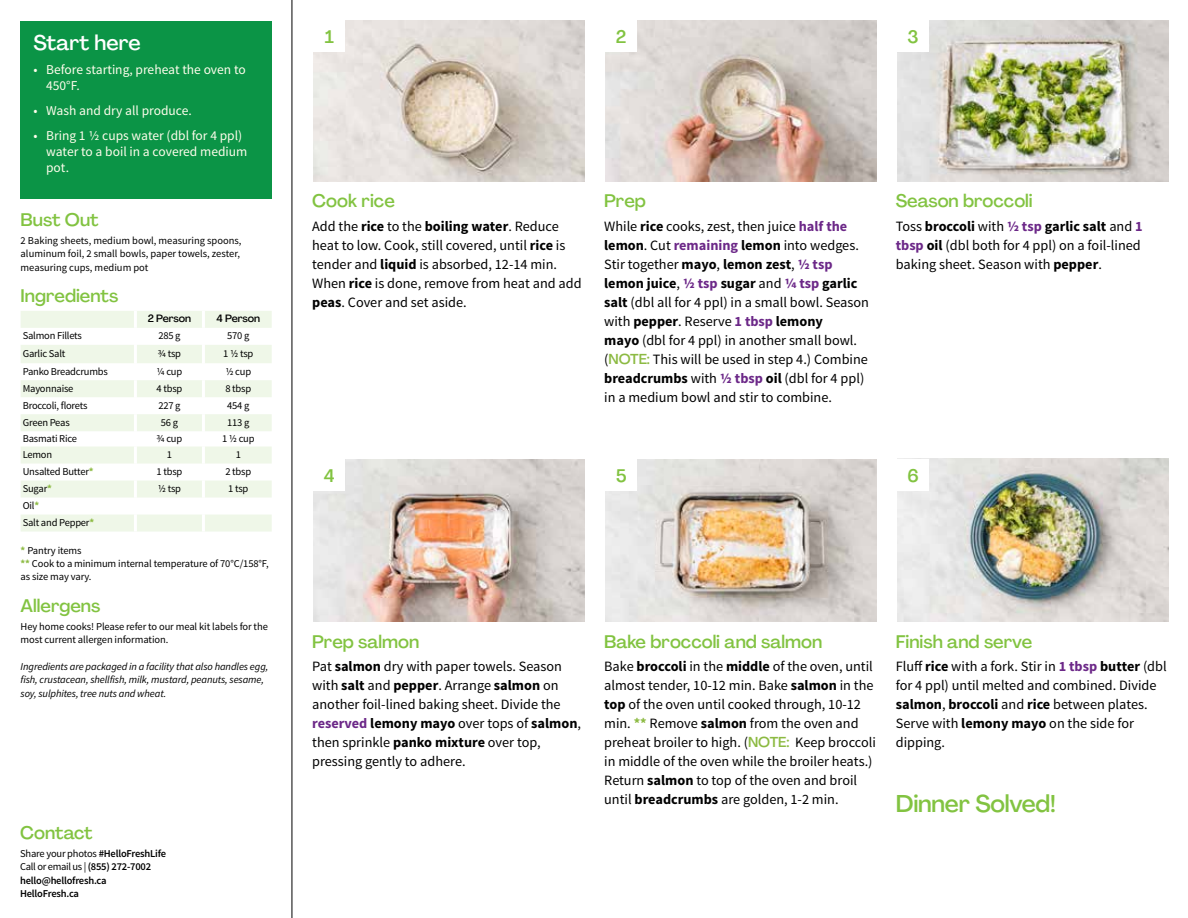
<style>
.page{position:relative;width:1188px;height:918px;background:#fff}
.page>*{position:absolute;margin:0;border:0;box-sizing:border-box;transform-origin:0 0}
.t1{font:500 24px "Agrandir";letter-spacing:-.01em;color:#82c341}
.t2{font:500 21px "Agrandir";color:#fff}
.t3{font:500 18px "Agrandir";color:#82c341}
.t4{font:14.25px/19px "Source Sans Pro";color:#000}
.t5{font:13.5px/16.2px "Source Sans Pro";color:#fffdec}
.t6{font:10.5px/13.5px "Source Sans Pro";letter-spacing:-.01em;color:#000}
.t7{font:italic 10.5px/13.5px "Source Sans Pro";letter-spacing:-.01em;color:#000}
.t8{font:600 10.5px/13.5px "Source Sans Pro";letter-spacing:-.02em;color:#000}
.t9{font:500 10.5px "Agrandir";letter-spacing:-.01em;color:#000}
.s1{font-weight:700;color:#8cba42}
.s2{font-weight:400}
.s3{font-weight:700}
.s4{font-weight:700;color:#6c2888}
.s5{font-family:"Agrandir";font-weight:500;color:#8cba42}
</style>
<div class="page">
<hr style="left:292px;top:0;width:1px;height:918px;background:#000">
<svg style="left:21px;top:311px;width:251px;height:221px;fill:#eff7e8"></svg>
<hr style="left:134px;top:311px;width:3px;height:17px;background:#fff">
<hr style="left:202px;top:311px;width:3px;height:17px;background:#fff">
<hr style="left:134px;top:328px;width:3px;height:17px;background:#fff">
<hr style="left:202px;top:328px;width:3px;height:17px;background:#fff">
<hr style="left:134px;top:345px;width:3px;height:18px;background:#fff">
<hr style="left:202px;top:345px;width:3px;height:18px;background:#fff">
<hr style="left:134px;top:363px;width:3px;height:17px;background:#fff">
<hr style="left:202px;top:363px;width:3px;height:17px;background:#fff">
<hr style="left:134px;top:380px;width:3px;height:17px;background:#fff">
<hr style="left:202px;top:380px;width:3px;height:17px;background:#fff">
<hr style="left:134px;top:397px;width:3px;height:17px;background:#fff">
<hr style="left:202px;top:397px;width:3px;height:17px;background:#fff">
<hr style="left:134px;top:414px;width:3px;height:17px;background:#fff">
<hr style="left:202px;top:414px;width:3px;height:17px;background:#fff">
<hr style="left:134px;top:431px;width:3px;height:16px;background:#fff">
<hr style="left:202px;top:431px;width:3px;height:16px;background:#fff">
<hr style="left:134px;top:447px;width:3px;height:17px;background:#fff">
<hr style="left:202px;top:447px;width:3px;height:17px;background:#fff">
<hr style="left:134px;top:464px;width:3px;height:17px;background:#fff">
<hr style="left:202px;top:464px;width:3px;height:17px;background:#fff">
<hr style="left:134px;top:481px;width:3px;height:17px;background:#fff">
<hr style="left:202px;top:481px;width:3px;height:17px;background:#fff">
<hr style="left:134px;top:498px;width:3px;height:17px;background:#fff">
<hr style="left:202px;top:498px;width:3px;height:17px;background:#fff">
<hr style="left:134px;top:515px;width:3px;height:17px;background:#fff">
<hr style="left:202px;top:515px;width:3px;height:17px;background:#fff">
<div style="left:21px;top:21px;width:251px;height:177px;background:#0b9446"></div>
<img style="left:313px;top:459px;width:272px;height:162px">
<div style="left:313px;top:459px;width:32px;height:32px;background:#fff"></div>
<img style="left:605px;top:459px;width:272px;height:162px">
<div style="left:605px;top:459px;width:32px;height:32px;background:#fff"></div>
<img style="left:897px;top:459px;width:272px;height:162px">
<div style="left:897px;top:459px;width:32px;height:32px;background:#fff"></div>
<img style="left:313px;top:20px;width:272px;height:161px">
<div style="left:313px;top:20px;width:32px;height:32px;background:#fff"></div>
<img style="left:605px;top:20px;width:272px;height:161px">
<div style="left:605px;top:20px;width:32px;height:32px;background:#fff"></div>
<img style="left:897px;top:20px;width:272px;height:161px">
<div style="left:897px;top:20px;width:32px;height:32px;background:#fff"></div>
<h2 class="t2" style="left:33px;top:29px;width:109px">Start here</h2>
<p class="t5" style="left:46px;top:62px;width:201px;text-indent:-13px">• Before starting, preheat the oven to<br>450°F.</p>
<p class="t5" style="left:33px;top:103px;width:160px">• Wash and dry all produce.</p>
<p class="t5" style="left:46px;top:127px;width:203px;text-indent:-13px">• Bring 1 1/2 cups water (dbl for 4 ppl) water to a boil in a covered medium pot.</p>
<p class="t3" style="left:21px;top:209px;width:80px">Bust Out</p>
<p class="t6" style="left:21px;top:234px;width:222px">2 Baking sheets, medium bowl, measuring spoons, aluminum foil, 2 small bowls, paper towels, zester, measuring cups, medium pot</p>
<p class="t3" style="left:21px;top:285px;width:99px">Ingredients</p>
<p class="t9" style="left:148px;top:312px;width:45px">2 Person</p>
<p class="t9" style="left:217px;top:312px;width:45px">4 Person</p>
<p class="t6" style="left:23px;top:329px;width:61px">Salmon Fillets</p>
<p class="t6" style="left:158px;top:329px;width:24px">285 g</p>
<p class="t6" style="left:227px;top:329px;width:24px">570 g</p>
<p class="t6" style="left:23px;top:347px;width:44px">Garlic Salt</p>
<p class="t6" style="left:158px;top:347px;width:25px">3/4 tsp</p>
<p class="t6" style="left:223px;top:347px;width:32px">1 1/2 tsp</p>
<p class="t6" style="left:23px;top:365px;width:87px">Panko Breadcrumbs</p>
<p class="t6" style="left:157px;top:365px;width:27px">1/4 cup</p>
<p class="t6" style="left:225px;top:365px;width:27px">1/2 cup</p>
<p class="t6" style="left:23px;top:382px;width:52px">Mayonnaise</p>
<p class="t6" style="left:157px;top:382px;width:27px">4 tbsp</p>
<p class="t6" style="left:225px;top:382px;width:27px">8 tbsp</p>
<p class="t6" style="left:23px;top:399px;width:66px">Broccoli, florets</p>
<p class="t6" style="left:158px;top:399px;width:24px">227 g</p>
<p class="t6" style="left:227px;top:399px;width:24px">454 g</p>
<p class="t6" style="left:23px;top:416px;width:48px">Green Peas</p>
<p class="t6" style="left:161px;top:416px;width:19px">56 g</p>
<p class="t6" style="left:227px;top:416px;width:24px">113 g</p>
<p class="t6" style="left:23px;top:432px;width:56px">Basmati Rice</p>
<p class="t6" style="left:157px;top:432px;width:27px">3/4 cup</p>
<p class="t6" style="left:222px;top:432px;width:34px">1 1/2 cup</p>
<p class="t6" style="left:23px;top:448px;width:31px">Lemon</p>
<p class="t6" style="left:167px;top:448px;width:7px">1</p>
<p class="t6" style="left:236px;top:448px;width:7px">1</p>
<p class="t6" style="left:23px;top:465px;width:72px">Unsalted Butter<span class="s1">*</span></p>
<p class="t6" style="left:157px;top:465px;width:27px">1 tbsp</p>
<p class="t6" style="left:225px;top:465px;width:27px">2 tbsp</p>
<p class="t6" style="left:23px;top:482px;width:31px">Sugar<span class="s1">*</span></p>
<p class="t6" style="left:158px;top:482px;width:25px">1/2 tsp</p>
<p class="t6" style="left:228px;top:482px;width:22px">1 tsp</p>
<p class="t6" style="left:23px;top:497px;width:73px;line-height:17px">Oil<span class="s1">*<br></span>Salt and Pepper<span class="s1">*</span></p>
<p class="t6" style="left:21px;top:543px;width:250px"><span class="s1">*</span> Pantry items<br><span class="s1">**</span> Cook to a minimum internal temperature of 70°C/158°F, as size may vary.</p>
<p class="t3" style="left:21px;top:595px;width:81px">Allergens</p>
<p class="t6" style="left:21px;top:620px;width:249px">Hey home cooks! Please refer to our meal kit labels for the most current allergen information.</p>
<p class="t7" style="left:21px;top:660px;width:249px">Ingredients are packaged in a facility that also handles egg, fish, crustacean, shellfish, milk, mustard, peanuts, sesame, soy, sulphites, tree nuts and wheat.</p>
<p class="t3" style="left:20px;top:822px;width:74px">Contact</p>
<p class="t8" style="left:20px;top:847px;width:147px"><span class="s2">Share your photos</span> #HelloFreshLife<br><span class="s2">Call or email us |</span> (855) 272-7002 hello@hellofresh.ca<br>HelloFresh.ca</p>
<p class="t3" style="left:325px;top:26px;width:11px">1</p>
<p class="t3" style="left:616px;top:25px;width:12px">2</p>
<p class="t3" style="left:908px;top:25px;width:13px">3</p>
<p class="t3" style="left:312px;top:190px;width:84px">Cook rice</p>
<p class="t4" style="left:312px;top:217px;width:271px">Add the <span class="s3">rice</span> to the <span class="s3">boiling water</span>. Reduce heat to low. Cook, still covered, until <span class="s3">rice</span> is tender and <span class="s3">liquid</span> is absorbed, 12-14 min.<br>When <span class="s3">rice</span> is done, remove from heat and add <span class="s3">peas</span>. Cover and set aside.</p>
<p class="t3" style="left:604px;top:190px;width:43px">Prep</p>
<p class="t4" style="left:604px;top:217px;width:266px">While <span class="s3">rice</span> cooks, zest, then juice <span class="s4">half the </span><span class="s3">lemon</span>. Cut <span class="s4">remaining</span> <span class="s3">lemon</span> into wedges.<br>Stir together <span class="s3">mayo</span>, <span class="s3">lemon zest</span>, <span class="s4">1/2 tsp </span><span class="s3">lemon juice</span>, <span class="s4">1/2 tsp</span> <span class="s3">sugar</span> and <span class="s4">1/4 tsp</span> <span class="s3">garlic salt</span> (dbl all for 4 ppl) in a small bowl. Season with <span class="s3">pepper</span>. Reserve <span class="s4">1 tbsp</span> <span class="s3">lemony<br>mayo</span> (dbl for 4 ppl) in another small bowl. (<span class="s5">NOTE:</span> This will be used in step 4.) Combine <span class="s3">breadcrumbs</span> with <span class="s4">1/2 tbsp</span> <span class="s3">oil</span> (dbl for 4 ppl) in a medium bowl and stir to combine.</p>
<p class="t3" style="left:896px;top:190px;width:139px">Season broccoli</p>
<p class="t4" style="left:896px;top:217px;width:248px">Toss <span class="s3">broccoli</span> with <span class="s4">1/2 tsp</span> <span class="s3">garlic salt</span> and <span class="s4">1 tbsp</span> <span class="s3">oil</span> (dbl both for 4 ppl) on a foil-lined baking sheet. Season with <span class="s3">pepper</span>.</p>
<p class="t3" style="left:324px;top:465px;width:12px">4</p>
<p class="t3" style="left:616px;top:465px;width:12px">5</p>
<p class="t3" style="left:907px;top:464px;width:13px">6</p>
<p class="t3" style="left:312px;top:630px;width:109px">Prep salmon</p>
<p class="t4" style="left:312px;top:657px;width:270px">Pat <span class="s3">salmon</span> dry with paper towels. Season with <span class="s3">salt</span> and <span class="s3">pepper</span>. Arrange <span class="s3">salmon</span> on another foil-lined baking sheet. Divide the <span class="s4">reserved</span> <span class="s3">lemony mayo</span> over tops of <span class="s3">salmon</span>, then sprinkle <span class="s3">panko mixture</span> over top, pressing gently to adhere.</p>
<p class="t3" style="left:604px;top:630px;width:220px">Bake broccoli and salmon</p>
<p class="t4" style="left:604px;top:657px;width:273px">Bake <span class="s3">broccoli</span> in the <span class="s3">middle</span> of the oven, until almost tender, 10-12 min. Bake <span class="s3">salmon</span> in the <span class="s3">top</span> of the oven until cooked through, 10-12 min. <span class="s1">**</span> Remove <span class="s3">salmon</span> from the oven and preheat broiler to high. (<span class="s5">NOTE:</span> Keep broccoli in middle of the oven while the broiler heats.)<br>Return <span class="s3">salmon</span> to top of the oven and broil until <span class="s3">breadcrumbs</span> are golden, 1-2 min.</p>
<p class="t3" style="left:896px;top:630px;width:138px">Finish and serve</p>
<p class="t4" style="left:896px;top:657px;width:272px">Fluff <span class="s3">rice</span> with a fork. Stir in <span class="s4">1 tbsp</span> <span class="s3">butter</span> (dbl for 4 ppl) until melted and combined. Divide <span class="s3">salmon</span>, <span class="s3">broccoli</span> and <span class="s3">rice</span> between plates.<br>Serve with <span class="s3">lemony mayo</span> on the side for dipping.</p>
<h1 class="t1" style="left:896px;top:789px;width:162px">Dinner Solved!</h1>
</div>
